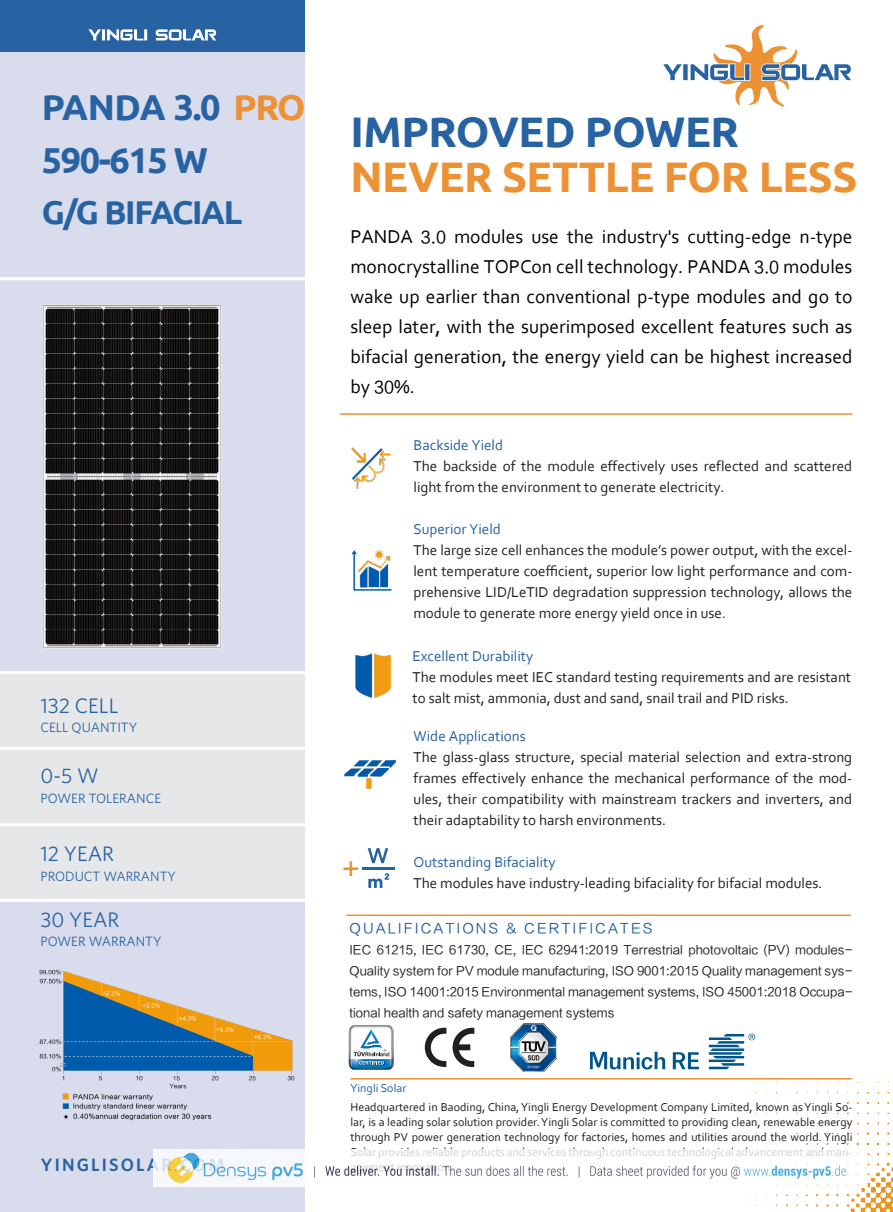
<style>
.page{position:relative;width:893px;height:1212px;background:#fff}
.page>*{position:absolute;margin:0;border:0;box-sizing:border-box;transform-origin:0 0}
.Main__Title{font:700 42.75px "Ubuntu";letter-spacing:-.01em;color:#ec9134}
.t1{font:700 42.75px "Ubuntu";letter-spacing:-.01em;color:#2762a2}
.Product__Name{font:700 36px "Ubuntu";letter-spacing:-.04em;color:#2762a2}
.Product__Name-2{font:700 33px "Ubuntu";letter-spacing:-.04em;color:#2762a2}
.Sidebar__Attribute{font:21px "Whitney";color:#2762a2}
.Main__Subtitle{font:19.5px/30px "Corbel";color:#030303;text-align:justify}
.url_back_page{font:600 17.85px "Whitney";letter-spacing:.12em;color:#2762a2}
.Main__Attribute_Title{font:15px/21px "Corbel";color:#231f20}
.Main__Attribute_Title-2{font:15px "Corbel";color:#2762a2}
.Sidebar__Attribute-2{font:13.5px "Whitney";color:#2762a2}
.Main__Attribute_Title-3{font:13.5px "FZLTHJW GB1 0";letter-spacing:.15em;color:#2762a2}
.Extra___Title{font:12px/15px "Corbel";color:#231f20;text-align:justify}
.Extra__Body{font:12px/21px "FZLTHJW GB1 0";color:#231f20;text-align:justify}
.Extra___Title-2{font:12px "Corbel";color:#2762a2}
.s1{color:#ec9134}
.s2{font-family:"FZLTHJW GB1 0";font-size:16.5px}
</style>
<div class="page">
<img style="left:746px;top:1082px;width:147px;height:130px">
<div style="left:0;top:0;width:305px;height:1212px;background:#d8dcec"></div>
<div style="left:0;top:671px;width:305px;height:229px;background:#e6e7e9"></div>
<hr style="left:0;top:671px;width:323px;height:3px;background:#fff">
<hr style="left:0;top:277px;width:306px;height:3px;background:#fff">
<hr style="left:0;top:747px;width:323px;height:3px;background:#fff">
<hr style="left:0;top:823px;width:323px;height:3px;background:#fff">
<hr style="left:0;top:899px;width:322px;height:3px;background:#fff">
<div style="left:0;top:0;width:305px;height:51px;background:#2762a2"></div>
<svg style="left:88px;top:29px;width:128px;height:11px"></svg>
<hr style="left:340px;top:413px;width:512px;height:2px;background:#ec9134">
<hr style="left:350px;top:1078px;width:502px;height:1px;background:#ec9134">
<hr style="left:346px;top:914px;width:505px;height:2px;background:#ec9134">
<svg style="left:453px;top:1028px;width:21px;height:39px"></svg>
<svg style="left:425px;top:1028px;width:21px;height:39px"></svg>
<svg style="left:349px;top:1025px;width:45px;height:45px"></svg>
<img style="left:42px;top:304px;width:179px;height:344px">
<img style="left:39px;top:969px;width:256px;height:152px">
<svg style="left:663px;top:24px;width:188px;height:83px"></svg>
<svg style="left:368px;top:848px;width:20px;height:15px"></svg>
<hr style="left:362px;top:867px;width:33px;height:3px;background:#2762a2">
<svg style="left:343px;top:861px;width:15px;height:15px"></svg>
<svg style="left:368px;top:873px;width:21px;height:15px"></svg>
<img style="left:351px;top:653px;width:50px;height:45px">
<img style="left:351px;top:447px;width:40px;height:42px">
<img style="left:352px;top:549px;width:40px;height:42px">
<img style="left:344px;top:760px;width:52px;height:29px">
<img style="left:511px;top:1024px;width:46px;height:47px">
<svg style="left:673px;top:1052px;width:26px;height:17px"></svg>
<svg style="left:590px;top:1052px;width:75px;height:17px"></svg>
<svg style="left:709px;top:1033px;width:46px;height:36px"></svg>
<img style="left:153px;top:1149px;width:714px;height:37px">
<p class="Product__Name" style="left:42px;top:86px;width:265px">PANDA 3.0 <span class="s1">PRO</span></p>
<p class="Product__Name" style="left:42px;top:138px;width:168px">590-615 W</p>
<p class="Product__Name-2" style="left:42px;top:192px;width:202px">G/G BIFACIAL</p>
<p class="Sidebar__Attribute" style="left:40px;top:692px;width:80px">132 CELL</p>
<p class="Sidebar__Attribute-2" style="left:40px;top:718px;width:98px">CELL QUANTITY</p>
<p class="Sidebar__Attribute" style="left:40px;top:762px;width:60px">0-5 W</p>
<p class="Sidebar__Attribute-2" style="left:40px;top:789px;width:122px">POWER TOLERANCE</p>
<p class="Sidebar__Attribute" style="left:40px;top:840px;width:75px">12 YEAR</p>
<p class="Sidebar__Attribute-2" style="left:40px;top:867px;width:137px">PRODUCT WARRANTY</p>
<p class="Sidebar__Attribute" style="left:40px;top:906px;width:80px">30 YEAR</p>
<p class="Sidebar__Attribute-2" style="left:40px;top:932px;width:123px">POWER WARRANTY</p>
<p class="url_back_page" style="left:41px;top:1153px;width:185px">YINGLISOLAR.COM</p>
<p class="t1" style="left:350px;top:106px;width:390px">IMPROVED POWER</p>
<p class="Main__Title" style="left:350px;top:151px;width:508px">NEVER SETTLE FOR LESS</p>
<p class="Main__Subtitle" style="left:350px;top:221px;width:504px">PANDA <span class="s2">3.0</span> modules use the industry's cutting-edge n-type monocrystalline TOPCon cell technology. PANDA <span class="s2">3.0</span> modules wake up earlier than conventional p-type modules and go to sleep later, with the superimposed excellent features such as bifacial generation, the energy yield can be highest increased by <span class="s2">30</span>%.</p>
<p class="Main__Attribute_Title-2" style="left:414px;top:436px;width:91px">Backside Yield</p>
<p class="Main__Attribute_Title" style="left:414px;top:455px;width:440px">The backside of the module effectively uses reflected and scattered light from the environment to generate electricity.</p>
<p class="Main__Attribute_Title-2" style="left:413px;top:520px;width:89px">Superior Yield</p>
<p class="Main__Attribute_Title" style="left:413px;top:539px;width:440px;text-align:justify">The large size cell enhances the module’s power output, with the excel&shy;lent temperature coefficient, superior low light performance and com&shy;prehensive LID/LeTID degradation suppression technology, allows the module to generate more energy yield once in use.</p>
<p class="Main__Attribute_Title-2" style="left:412px;top:647px;width:122px">Excellent Durability</p>
<p class="Main__Attribute_Title" style="left:412px;top:666px;width:440px">The modules meet IEC standard testing requirements and are resistant to salt mist, ammonia, dust and sand, snail trail and PID risks.</p>
<p class="Main__Attribute_Title-2" style="left:414px;top:727px;width:114px">Wide Applications</p>
<p class="Main__Attribute_Title" style="left:414px;top:746px;width:440px;text-align:justify">The glass-glass structure, special material selection and extra-strong frames effectively enhance the mechanical performance of the mod&shy;ules, their compatibility with mainstream trackers and inverters, and their adaptability to harsh environments.</p>
<p class="Main__Attribute_Title-2" style="left:414px;top:852px;width:144px">Outstanding Bifaciality</p>
<p class="Main__Attribute_Title" style="left:414px;top:872px;width:411px">The modules have industry-leading bifaciality for bifacial modules.</p>
<p class="Main__Attribute_Title-3" style="left:350px;top:920px;width:305px">QUALIFICATIONS &amp; CERTIFICATES</p>
<p class="Extra__Body" style="left:350px;top:939px;width:504px">IEC 61215, IEC 61730, CE, IEC 62941:2019 Terrestrial photovoltaic (PV) modules-Quality system for PV module manufacturing, ISO 9001:2015 Quality management sys&shy;tems, ISO 14001:2015 Environmental management systems, ISO 45001:2018 Occupa&shy;tional health and safety management systems</p>
<p class="Extra___Title-2" style="left:350px;top:1080px;width:57px">Yingli Solar</p>
<p class="Extra___Title" style="left:350px;top:1099px;width:504px">Headquartered in Baoding, China, Yingli Energy Development Company Limited, known as Yingli So&shy;lar, is a leading solar solution provider. Yingli Solar is committed to providing clean, renewable energy through PV power generation technology for factories, homes and utilities around the world. Yingli Solar provides reliable products and services through continuous technological advancement and man&shy;agement innovation.</p>
</div>
